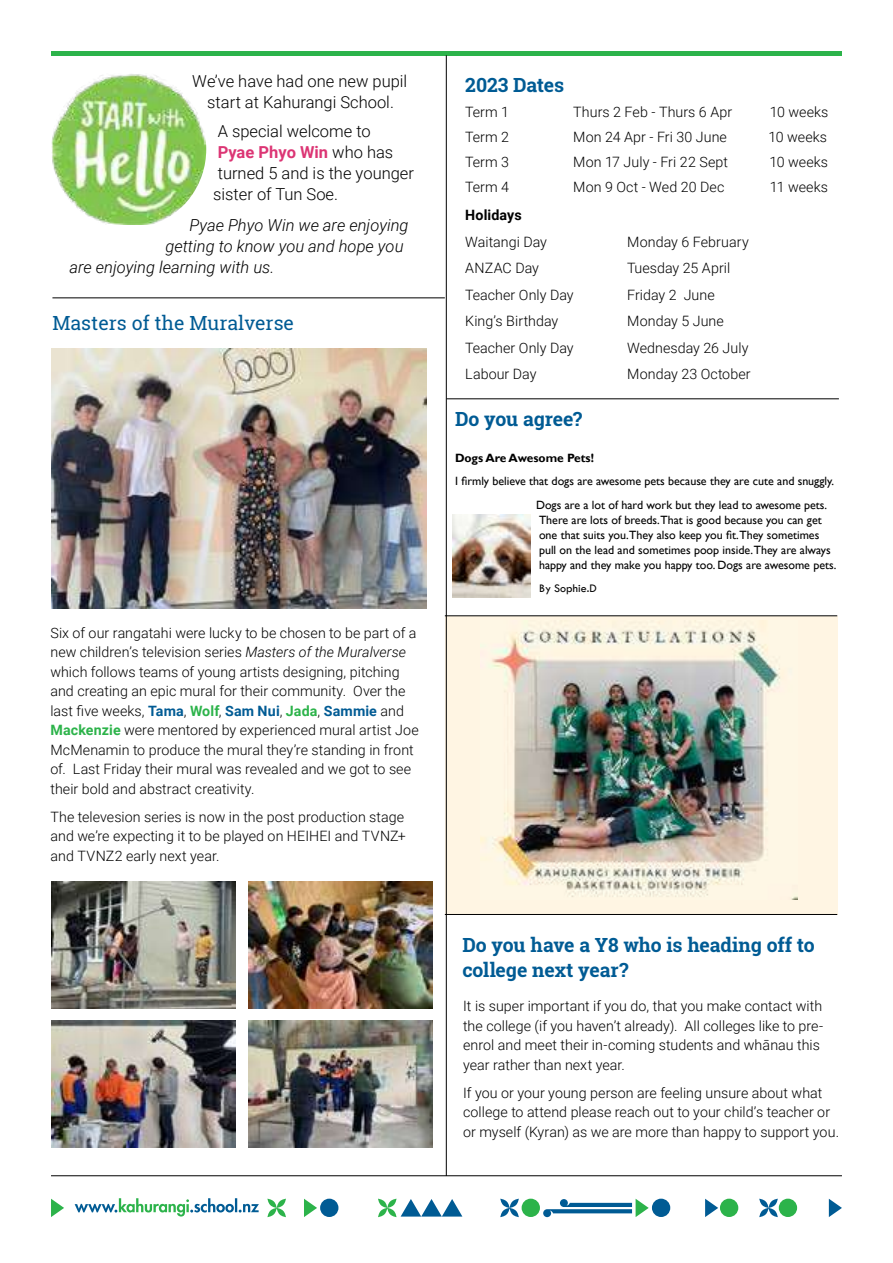
<style>
.page{position:relative;width:893px;height:1263px;background:#fff}
.page>*{position:absolute;margin:0;border:0;box-sizing:border-box;transform-origin:0 0}
.t1{font:700 19.5px/25.5px "Roboto Slab";letter-spacing:-.01em;color:#005b94}
.t2{font:19.5px "Roboto Slab";color:#005b94}
.t3{font:300 16.5px/21px "Roboto";color:#000;text-align:center}
.t4{font:italic 300 16.5px "Roboto";color:#000}
.t5{font:300 14.25px/19.5px "Roboto";letter-spacing:.005em;color:#000}
.t6{font:700 14.25px "Roboto";letter-spacing:.01em;color:#000}
.t7{font:12px/15px "Gill Sans";color:#000}
.t8{font:700 12px "Gill Sans";color:#000}
.t9{font:12px "Tw Cen";color:#000}
.s1{font-weight:700;color:#dc3574}
.s2{font-style:italic}
.s3{font-weight:700;color:#005b94}
.s4{font-weight:700;color:#2cb34a}
</style>
<div class="page">
<svg style="left:829px;top:1199px;width:13px;height:18px"></svg>
<svg style="left:705px;top:1199px;width:13px;height:18px"></svg>
<svg style="left:304px;top:1199px;width:13px;height:18px"></svg>
<svg style="left:51px;top:1199px;width:13px;height:18px"></svg>
<svg style="left:759px;top:1199px;width:19px;height:18px"></svg>
<svg style="left:267px;top:1199px;width:19px;height:18px"></svg>
<svg style="left:500px;top:1199px;width:19px;height:18px"></svg>
<div style="left:720px;top:1199px;width:18px;height:18px;background:#2cb34a;border-radius:50%"></div>
<div style="left:652px;top:1199px;width:18px;height:18px;background:#005b94;border-radius:50%"></div>
<div style="left:320px;top:1199px;width:18px;height:18px;background:#005b94;border-radius:50%"></div>
<div style="left:522px;top:1199px;width:18px;height:18px;background:#2cb34a;border-radius:50%"></div>
<div style="left:779px;top:1199px;width:18px;height:18px;background:#2cb34a;border-radius:50%"></div>
<svg style="left:543px;top:1199px;width:106px;height:18px"></svg>
<svg style="left:378px;top:1199px;width:84px;height:18px"></svg>
<svg style="left:75px;top:1198px;width:184px;height:18px"></svg>
<hr style="left:51px;top:1175px;width:791px;height:1px;background:#000">
<hr style="left:51px;top:51px;width:791px;height:4px;background:#2cb34a">
<div style="left:445px;top:616px;width:392px;height:298px;background:#fff5e3"></div>
<img style="left:51px;top:74px;width:155px;height:151px">
<hr style="left:446px;top:55px;width:1px;height:1121px;background:#000">
<hr style="left:52px;top:298px;width:393px;height:1px;background:#000">
<img style="left:52px;top:348px;width:375px;height:260px">
<img style="left:51px;top:881px;width:184px;height:128px">
<img style="left:249px;top:881px;width:184px;height:128px">
<img style="left:51px;top:1020px;width:184px;height:128px">
<img style="left:249px;top:1020px;width:184px;height:128px">
<hr style="left:445px;top:615px;width:392px;height:1px;background:#000">
<hr style="left:446px;top:399px;width:393px;height:1px;background:#000">
<hr style="left:445px;top:914px;width:392px;height:1px;background:#000">
<img style="left:480px;top:626px;width:318px;height:273px">
<img style="left:452px;top:514px;width:79px;height:83px">
<p class="t3" style="left:192px;top:70px;width:217px">We’ve have had one new pupil start at Kahurangi School.</p>
<p class="t3" style="left:213px;top:120px;width:202px;text-align:left">A special welcome to<br><span class="s1">Pyae Phyo Win</span> who has turned 5 and is the younger sister of Tun Soe.</p>
<p class="t4" style="left:189px;top:214px;width:221px">Pyae Phyo Win we are enjoying</p>
<p class="t4" style="left:165px;top:235px;width:240px">getting to know you and hope you</p>
<p class="t4" style="left:69px;top:256px;width:206px">are enjoying learning with us.</p>
<h1 class="t2" style="left:52px;top:309px;width:243px">Masters of the Muralverse</h1>
<p class="t5" style="left:50px;top:623px;width:370px">Six of our rangatahi were lucky to be chosen to be part of a new children’s television series <span class="s2">Masters of the Muralverse </span>which follows teams of young artists designing, pitching and creating an epic mural for their community. Over the last five weeks, <span class="s3">Tama</span>, <span class="s4">Wolf</span>, <span class="s3">Sam Nui</span>, <span class="s4">Jada</span>, <span class="s3">Sammie</span> and <span class="s4">Mackenzie</span> were mentored by experienced mural artist Joe McMenamin to produce the mural they’re standing in front of. Last Friday their mural was revealed and we got to see their bold and abstract creativity.</p>
<p class="t5" style="left:50px;top:807px;width:357px;text-align:justify">The televesion series is now in the post production stage and we’re expecting it to be played on HEIHEI and TVNZ+ and TVNZ2 early next year.</p>
<h1 class="t1" style="left:465px;top:72px;width:100px">2023 Dates</h1>
<p class="t5" style="left:465px;top:102px;width:45px">Term 1</p>
<p class="t5" style="left:573px;top:102px;width:160px">Thurs 2 Feb - Thurs 6 Apr</p>
<p class="t5" style="left:770px;top:102px;width:60px">10 weeks</p>
<p class="t5" style="left:465px;top:127px;width:45px">Term 2</p>
<p class="t5" style="left:573px;top:127px;width:155px">Mon 24 Apr - Fri 30 June</p>
<p class="t5" style="left:768px;top:127px;width:60px">10 weeks</p>
<p class="t5" style="left:465px;top:152px;width:45px">Term 3</p>
<p class="t5" style="left:573px;top:152px;width:156px">Mon 17 July - Fri 22 Sept</p>
<p class="t5" style="left:769px;top:152px;width:60px">10 weeks</p>
<p class="t5" style="left:465px;top:177px;width:45px">Term 4</p>
<p class="t5" style="left:573px;top:177px;width:153px">Mon 9 Oct - Wed 20 Dec</p>
<p class="t5" style="left:770px;top:177px;width:60px">11 weeks</p>
<p class="t6" style="left:465px;top:205px;width:58px">Holidays</p>
<p class="t5" style="left:465px;top:231px;width:83px">Waitangi Day</p>
<p class="t5" style="left:627px;top:231px;width:123px">Monday 6 February</p>
<p class="t5" style="left:465px;top:258px;width:75px">ANZAC Day</p>
<p class="t5" style="left:627px;top:258px;width:105px">Tuesday 25 April</p>
<p class="t5" style="left:465px;top:284px;width:110px">Teacher Only Day</p>
<p class="t5" style="left:627px;top:284px;width:89px">Friday 2 June</p>
<p class="t5" style="left:465px;top:311px;width:95px">King’s Birthday</p>
<p class="t5" style="left:627px;top:311px;width:98px">Monday 5 June</p>
<p class="t5" style="left:465px;top:337px;width:110px">Teacher Only Day</p>
<p class="t5" style="left:627px;top:337px;width:123px">Wednesday 26 July</p>
<p class="t5" style="left:465px;top:364px;width:73px">Labour Day</p>
<p class="t5" style="left:627px;top:364px;width:125px">Monday 23 October</p>
<h1 class="t1" style="left:455px;top:406px;width:129px">Do you agree?</h1>
<p class="t8" style="left:455px;top:450px;width:140px">Dogs Are Awesome Pets!</p>
<p class="t7" style="left:536px;top:469px;width:299px;line-height:23.5px;text-indent:-81px">I firmly believe that dogs are awesome pets because they are cute and snuggly.<br>Dogs are a lot of hard work but they lead to awesome pets.</p>
<p class="t7" style="left:539px;top:512px;width:299px">There are lots of breeds.That is good because you can get one that suits you.They also keep you fit.They sometimes pull on the lead and sometimes poop inside.They are always happy and they make you happy too. Dogs are awesome pets.</p>
<p class="t9" style="left:539px;top:581px;width:59px">By Sophie.D</p>
<h1 class="t1" style="left:462px;top:932px;width:354px">Do you have a Y8 who is heading off to college next year?</h1>
<p class="t5" style="left:463px;top:996px;width:362px">It is super important if you do, that you make contact with the college (if you haven’t already). All colleges like to pre&shy;enrol and meet their in-coming students and whānau this year rather than next year.</p>
<p class="t5" style="left:463px;top:1082px;width:377px">If you or your young person are feeling unsure about what college to attend please reach out to your child’s teacher or or myself (Kyran) as we are more than happy to support you.</p>
</div>
